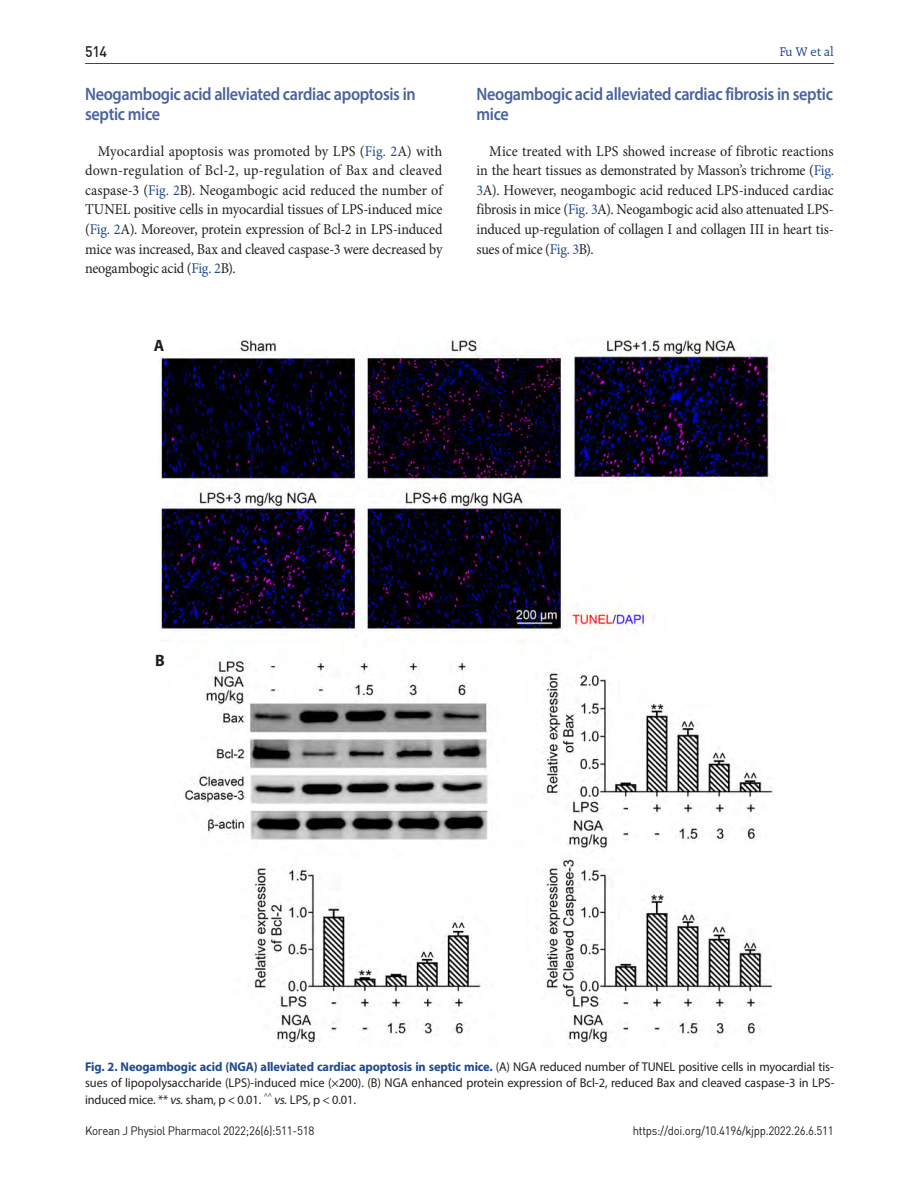
<style>
.page{position:relative;width:919px;height:1191px;background:#fff}
.page>*{position:absolute;margin:0;border:0;box-sizing:border-box;transform-origin:0 0}
.t1{font:600 18px/19.5px "Myriad Pro";letter-spacing:-.02em;color:#4a629f;scale:.9 1}
.t2{font:700 16.5px "Myriad Pro";color:#231f20}
.t3{font:15px/19.5px "Minion Pro";letter-spacing:-.015em;color:#231f20;text-align:justify;scale:.94 1}
.t4{font:15px "Dinmed";color:#231f20;scale:.95 1}
.t5{font:13.5px "Raleigh BT";color:#204a8e}
.t6{font:12.75px/16.5px "Myriad Pro";color:#231f20;text-align:justify}
.t7{font:12px "Dinreg";letter-spacing:-.025em;color:#231f20;scale:.95 1}
.t8{font:7.5px "Myriad Pro";color:#231f20}
.s1{color:#204a8e}
.s2{font-weight:700;color:#204a8e}
.s3{font-style:italic}
</style>
<div class="page">
<hr style="left:85px;top:64px;width:748px;height:1px;background:#204a8e">
<img style="left:159px;top:338px;width:614px;height:709px">
<div style="left:148px;top:334px;width:22px;height:23px;background:#fff"></div>
<div style="left:144px;top:642px;width:32px;height:36px;background:#fff"></div>
<p class="t4" style="left:85px;top:42px;width:25px">514</p>
<p class="t1" style="left:85px;top:84px;width:369px">Neogambogic acid alleviated cardiac apoptosis in septic mice</p>
<p class="t3" style="left:85px;top:141px;width:382px;text-indent:13px">Myocardial apoptosis was promoted by LPS (<span class="s1">Fig. 2</span>A) with down-regulation of Bcl-2, up-regulation of Bax and cleaved caspase-3 (<span class="s1">Fig. 2</span>B). Neogambogic acid reduced the number of TUNEL positive cells in myocardial tissues of LPS-induced mice (<span class="s1">Fig. 2</span>A). Moreover, protein expression of Bcl-2 in LPS-induced mice was increased, Bax and cleaved caspase-3 were decreased by neogambogic acid (<span class="s1">Fig. 2</span>B).</p>
<p class="t2" style="left:154px;top:334px;width:12px">A</p>
<p class="t5" style="left:779px;top:43px;width:56px">Fu W et al</p>
<p class="t1" style="left:476px;top:84px;width:397px">Neogambogic acid alleviated cardiac fibrosis in septic mice</p>
<p class="t3" style="left:476px;top:141px;width:381px;text-indent:13px">Mice treated with LPS showed increase of fibrotic reactions in the heart tissues as demonstrated by Masson’s trichrome (<span class="s1">Fig.<br>3</span>A). However, neogambogic acid reduced LPS-induced cardiac fibrosis in mice (<span class="s1">Fig. 3</span>A). Neogambogic acid also attenuated LPS&shy;induced up-regulation of collagen I and collagen III in heart tis&shy;sues of mice (<span class="s1">Fig. 3</span>B).</p>
<p class="t2" style="left:155px;top:649px;width:11px">B</p>
<p class="t6" style="left:85px;top:1058px;width:750px"><span class="s2">Fig. 2. Neogambogic acid (NGA) alleviated cardiac apoptosis in septic mice.</span> (A) NGA reduced number of TUNEL positive cells in myocardial tis&shy;sues of lipopolysaccharide (LPS)-induced mice (×200). (B) NGA enhanced protein expression of Bcl-2, reduced Bax and cleaved caspase-3 in LPS&shy;induced mice. ** <span class="s3">vs.</span>sham, p &lt; 0.01.</p>
<p class="t8" style="left:264px;top:1090px;width:10px">^^</p>
<p class="t6" style="left:274px;top:1091px;width:83px"><span class="s3">vs.</span>LPS, p &lt; 0.01.</p>
<p class="t7" style="left:85px;top:1123px;width:243px">Korean J Physiol Pharmacol 2022;26(6):511-518</p>
<p class="t7" style="left:632px;top:1123px;width:213px">https://doi.org/10.4196/kjpp.2022.26.6.511</p>
</div>
